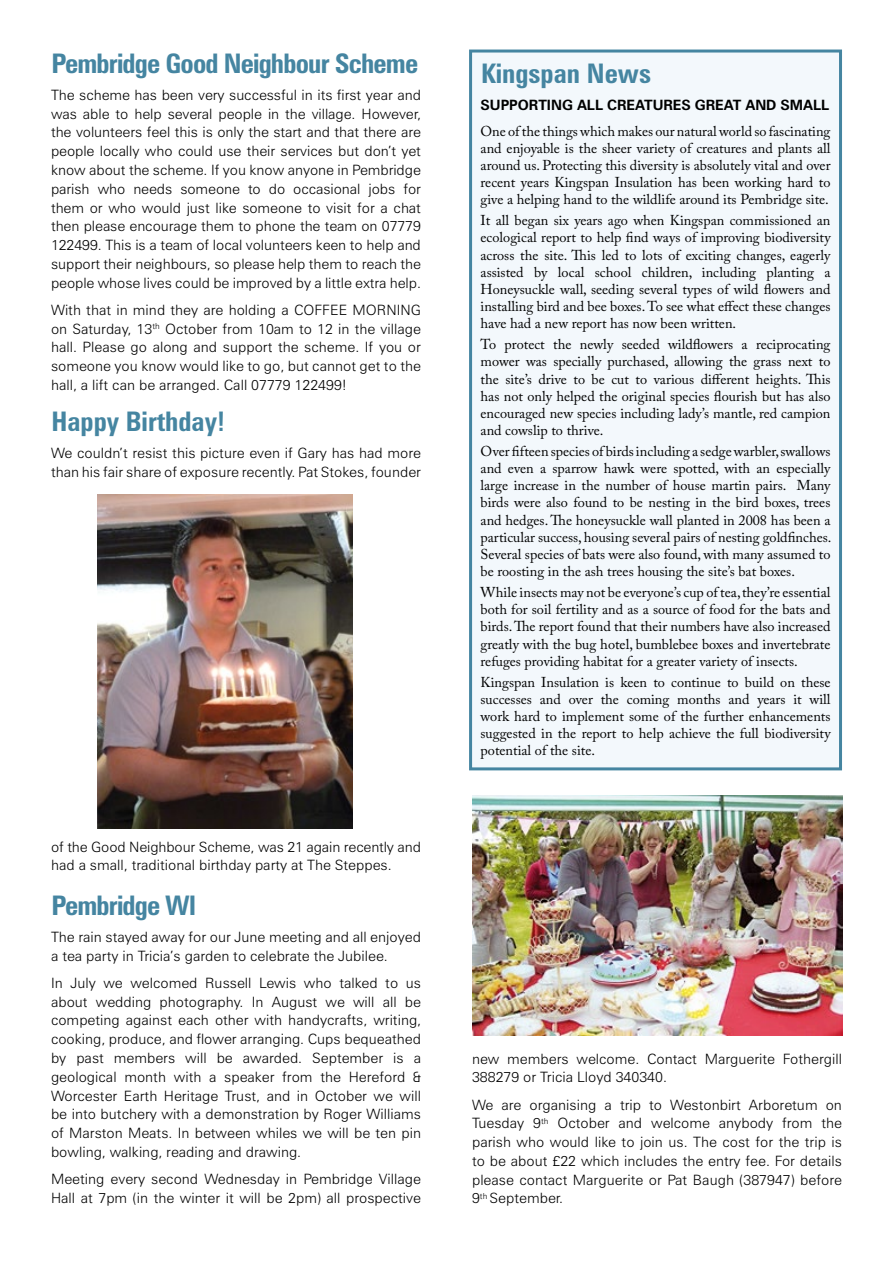
<style>
.page{position:relative;width:893px;height:1263px;background:#fff}
.page>*{position:absolute;margin:0;border:0;box-sizing:border-box;transform-origin:0 0}
.t1{font:700 condensed 27px "Zurich BT";letter-spacing:-.03em;color:#4585a1}
.t2{font:700 condensed 27px "Zurich BT";color:#4585a1}
.t3{font:300 14.25px/18.8px "Zurich BT";color:#000}
.t4{font:14.25px/17.1px "Adobe Caslon Pro";color:#000;text-align:justify}
.t5{font:700 14.25px "Zurich BT";color:#000}
</style>
<div class="page">
<div style="left:471px;top:51px;width:369px;height:718px;background:#f3f8fc"></div>
<div style="left:469px;top:50px;width:373px;height:720px;border:3px solid #4585a1"></div>
<img style="left:472px;top:795px;width:370px;height:241px">
<img style="left:98px;top:494px;width:255px;height:334px">
<h1 class="t1" style="left:51px;top:47px;width:368px">Pembridge Good Neighbour Scheme</h1>
<p class="t3" style="left:51px;top:85px;width:371px;text-align:justify">The scheme has been very successful in its first year and was able to help several people in the village. However, the volunteers feel this is only the start and that there are people locally who could use their services but don’t yet know about the scheme. If you know anyone in Pembridge parish who needs someone to do occasional jobs for them or who would just like someone to visit for a chat then please encourage them to phone the team on 07779<br>122499. This is a team of local volunteers keen to help and support their neighbours, so please help them to reach the people whose lives could be improved by a little extra help.</p>
<p class="t3" style="left:51px;top:300px;width:371px;text-align:justify">With that in mind they are holding a COFFEE MORNING on Saturday, 13<sup>th</sup> October from 10am to 12 in the village hall. Please go along and support the scheme. If you or someone you know would like to go, but cannot get to the hall, a lift can be arranged. Call 07779 122499!</p>
<h1 class="t2" style="left:51px;top:405px;width:176px">Happy Birthday!</h1>
<p class="t3" style="left:51px;top:443px;width:371px">We couldn’t resist this picture even if Gary has had more than his fair share of exposure recently. Pat Stokes, founder</p>
<p class="t3" style="left:51px;top:837px;width:371px">of the Good Neighbour Scheme, was 21 again recently and had a small, traditional birthday party at The Steppes.</p>
<h1 class="t1" style="left:51px;top:889px;width:146px">Pembridge WI</h1>
<p class="t3" style="left:51px;top:927px;width:371px">The rain stayed away for our June meeting and all enjoyed a tea party in Tricia’s garden to celebrate the Jubilee.</p>
<p class="t3" style="left:51px;top:973px;width:372px;text-align:justify">In July we welcomed Russell Lewis who talked to us about wedding photography. In August we will all be competing against each other with handycrafts, writing, cooking, produce, and flower arranging. Cups bequeathed by past members will be awarded. September is a geological month with a speaker from the Hereford &amp; Worcester Earth Heritage Trust, and in October we will be into butchery with a demonstration by Roger Williams of Marston Meats. In between whiles we will be ten pin bowling, walking, reading and drawing.</p>
<p class="t3" style="left:51px;top:1169px;width:371px">Meeting every second Wednesday in Pembridge Village<br>Hall at 7pm (in the winter it will be 2pm) all prospective</p>
<h1 class="t2" style="left:481px;top:57px;width:172px">Kingspan News</h1>
<p class="t5" style="left:481px;top:96px;width:350px">SUPPORTING ALL CREATURES GREAT AND SMALL</p>
<p class="t4" style="left:481px;top:122px;width:351px">One of the things which makes our natural world so fascinating and enjoyable is the sheer variety of creatures and plants all around us. Protecting this diversity is absolutely vital and over recent years Kingspan Insulation has been working hard to give a helping hand to the wildlife around its Pembridge site.</p>
<p class="t4" style="left:481px;top:212px;width:351px">It all began six years ago when Kingspan commissioned an ecological report to help find ways of improving biodiversity across the site. This led to lots of exciting changes, eagerly assisted by local school children, including planting a Honeysuckle wall, seeding several types of wild flowers and installing bird and bee boxes. To see what effect these changes have had a new report has now been written.</p>
<p class="t4" style="left:481px;top:336px;width:351px">To protect the newly seeded wildflowers a reciprocating mower was specially purchased, allowing the grass next to the site’s drive to be cut to various different heights. This has not only helped the original species flourish but has also encouraged new species including lady’s mantle, red campion and cowslip to thrive.</p>
<p class="t4" style="left:481px;top:443px;width:352px">Over fifteen species of birds including a sedge warbler, swallows and even a sparrow hawk were spotted, with an especially large increase in the number of house martin pairs. Many birds were also found to be nesting in the bird boxes, trees and hedges. The honeysuckle wall planted in 2008 has been a particular success, housing several pairs of nesting goldfinches.<br>Several species of bats were also found, with many assumed to be roosting in the ash trees housing the site’s bat boxes.</p>
<p class="t4" style="left:481px;top:584px;width:351px">While insects may not be everyone’s cup of tea, they’re essential both for soil fertility and as a source of food for the bats and birds. The report found that their numbers have also increased greatly with the bug hotel, bumblebee boxes and invertebrate refuges providing habitat for a greater variety of insects.</p>
<p class="t4" style="left:481px;top:673px;width:351px">Kingspan Insulation is keen to continue to build on these successes and over the coming months and years it will work hard to implement some of the further enhancements suggested in the report to help achieve the full biodiversity potential of the site.</p>
<p class="t3" style="left:472px;top:1049px;width:371px">new members welcome. Contact Marguerite Fothergill<br>388279 or Tricia Lloyd 340340.</p>
<p class="t3" style="left:472px;top:1095px;width:372px;text-align:justify">We are organising a trip to Westonbirt Arboretum on Tuesday 9<sup>th</sup> October and welcome anybody from the parish who would like to join us. The cost for the trip is to be about £22 which includes the entry fee. For details please contact Marguerite or Pat Baugh (387947) before 9<sup>th</sup> September.</p>
</div>
